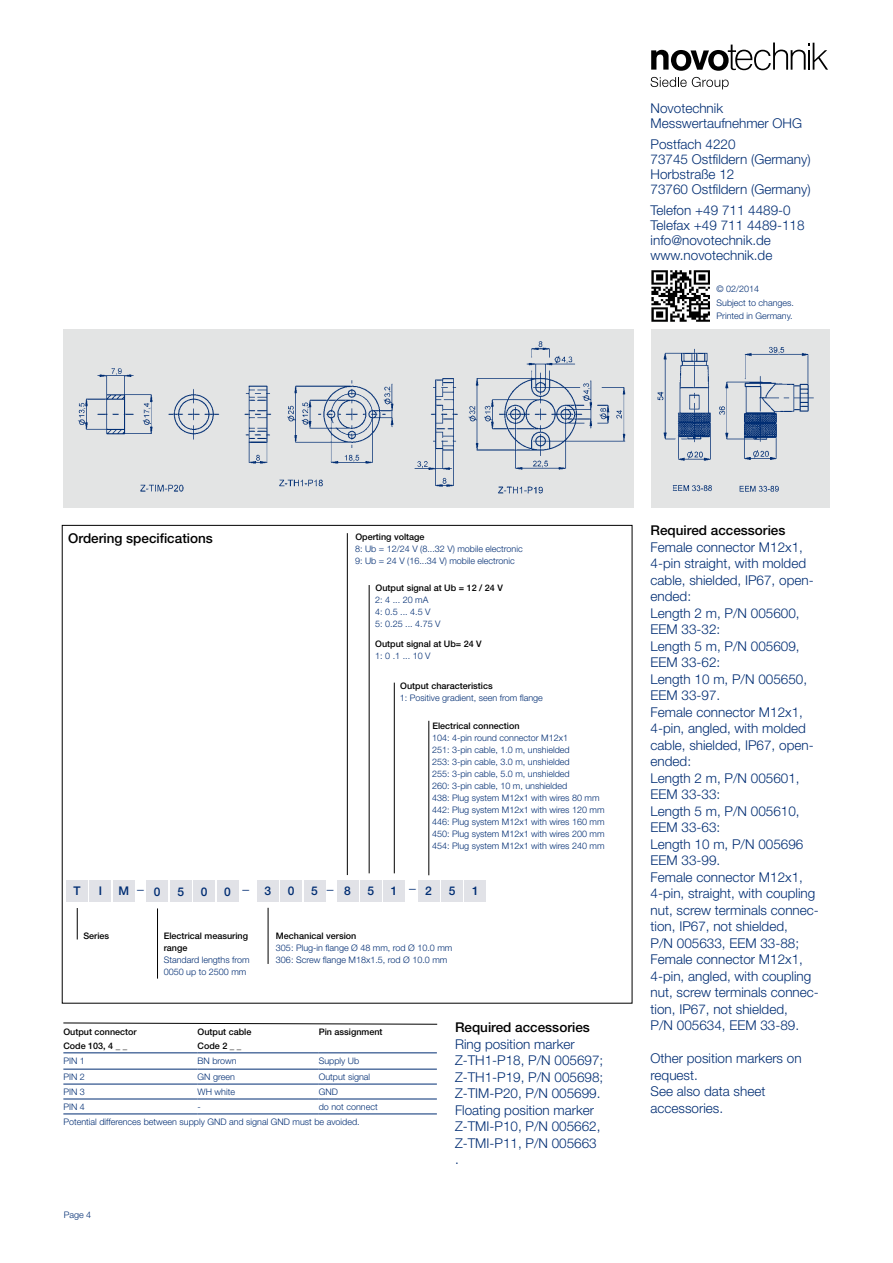
<style>
.page{position:relative;width:893px;height:1263px;background:#fff}
.page>*{position:absolute;margin:0;border:0;box-sizing:border-box;transform-origin:0 0}
.t1{font:300 13.5px/16.5px "Helvetica Neue LT Std";color:#002d73}
.t2{font:500 13.5px "Helvetica Neue LT Std";color:#000}
.t3{font:500 12px "Helvetica Neue LT Std";color:#002d73}
.t4{font:300 9px/12px "Helvetica Neue LT Std";color:#002d73}
.t5{font:500 9px/13.5px "Helvetica Neue LT Std";color:#000}
.s1{font-weight:300;font-size:13.5px}
</style>
<div class="page">
<div style="left:66px;top:880px;width:22px;height:21px;background:#e1e2e7"></div>
<div style="left:90px;top:880px;width:21px;height:21px;background:#e1e2e7"></div>
<div style="left:384px;top:880px;width:21px;height:21px;background:#e1e2e7"></div>
<div style="left:360px;top:880px;width:22px;height:21px;background:#e1e2e7"></div>
<div style="left:337px;top:880px;width:21px;height:21px;background:#e1e2e7"></div>
<div style="left:304px;top:880px;width:21px;height:21px;background:#e1e2e7"></div>
<div style="left:281px;top:880px;width:21px;height:21px;background:#e1e2e7"></div>
<div style="left:257px;top:880px;width:22px;height:21px;background:#e1e2e7"></div>
<div style="left:217px;top:880px;width:21px;height:22px;background:#e1e2e7"></div>
<div style="left:193px;top:880px;width:22px;height:22px;background:#e1e2e7"></div>
<div style="left:170px;top:880px;width:21px;height:22px;background:#e1e2e7"></div>
<div style="left:147px;top:880px;width:21px;height:22px;background:#e1e2e7"></div>
<div style="left:113px;top:880px;width:21px;height:21px;background:#e1e2e7"></div>
<hr style="left:77px;top:908px;width:1px;height:31px;background:#000">
<hr style="left:347px;top:533px;width:1px;height:342px;background:#000">
<hr style="left:268px;top:908px;width:1px;height:56px;background:#000">
<hr style="left:157px;top:908px;width:1px;height:70px;background:#000">
<hr style="left:394px;top:683px;width:1px;height:190px;background:#000">
<hr style="left:369px;top:585px;width:1px;height:288px;background:#000">
<hr style="left:429px;top:721px;width:1px;height:154px;background:#000">
<div style="left:441px;top:880px;width:22px;height:21px;background:#e1e2e7"></div>
<div style="left:418px;top:880px;width:21px;height:21px;background:#e1e2e7"></div>
<div style="left:465px;top:880px;width:21px;height:21px;background:#e1e2e7"></div>
<img style="left:651px;top:270px;width:58px;height:60px">
<img style="left:64px;top:330px;width:570px;height:178px">
<div style="left:651px;top:330px;width:178px;height:178px;background:#e3e4e4"></div>
<img style="left:657px;top:346px;width:157px;height:146px">
<hr style="left:63px;top:1052px;width:135px;height:1px;background:#002d73">
<hr style="left:198px;top:1052px;width:121px;height:1px;background:#002d73">
<hr style="left:319px;top:1052px;width:118px;height:1px;background:#002d73">
<hr style="left:63px;top:1069px;width:135px;height:1px;background:#002d73">
<hr style="left:198px;top:1069px;width:121px;height:1px;background:#002d73">
<hr style="left:319px;top:1069px;width:118px;height:1px;background:#002d73">
<hr style="left:63px;top:1084px;width:135px;height:1px;background:#002d73">
<hr style="left:198px;top:1084px;width:121px;height:1px;background:#002d73">
<hr style="left:319px;top:1084px;width:118px;height:1px;background:#002d73">
<hr style="left:63px;top:1099px;width:135px;height:1px;background:#002d73">
<hr style="left:198px;top:1099px;width:121px;height:1px;background:#002d73">
<hr style="left:319px;top:1099px;width:118px;height:1px;background:#002d73">
<hr style="left:63px;top:1114px;width:135px;height:1px;background:#002d73">
<hr style="left:198px;top:1114px;width:121px;height:1px;background:#002d73">
<hr style="left:319px;top:1114px;width:118px;height:1px;background:#002d73">
<svg style="left:63px;top:1022px;width:375px;height:2px"></svg>
<svg style="left:651px;top:43px;width:177px;height:28px"></svg>
<svg style="left:651px;top:77px;width:78px;height:12px"></svg>
<p class="t1" style="left:651px;top:100px;width:153px;line-height:15px">Novotechnik<br>Messwertaufnehmer OHG</p>
<p class="t1" style="left:651px;top:136px;width:162px;line-height:15px">Postfach 4220<br>73745 Ostfildern (Germany)<br>Horbstraße 12<br>73760 Ostfildern (Germany)</p>
<p class="t1" style="left:651px;top:202px;width:155px;line-height:15px">Telefon +49 711 4489-0<br>Telefax +49 711 4489-118 info@novotechnik.de www.novotechnik.de</p>
<p class="t4" style="left:716px;top:282px;width:79px;line-height:13.5px">© 02/2014<br>Subject to changes.<br>Printed in Germany.</p>
<p class="t2" style="left:68px;top:530px;width:146px">Ordering specifications</p>
<p class="t5" style="left:355px;top:530px;width:71px">Operting voltage</p>
<p class="t4" style="left:355px;top:542px;width:169px">8: Ub = 12/24 V (8...32 V) mobile electronic<br>9: Ub = 24 V (16...34 V) mobile electronic</p>
<p class="t5" style="left:376px;top:581px;width:129px">Output signal at Ub = 12 / 24 V</p>
<p class="t4" style="left:375px;top:594px;width:67px">2: 4 ... 20 mA<br>4: 0.5 ... 4.5 V<br>5: 0.25 ... 4.75 V</p>
<p class="t5" style="left:375px;top:637px;width:108px">Output signal at Ub= 24 V</p>
<p class="t4" style="left:375px;top:649px;width:57px">1: 0 .1 ... 10 V</p>
<p class="t5" style="left:400px;top:679px;width:94px">Output characteristics</p>
<p class="t4" style="left:400px;top:692px;width:145px">1: Positive gradient, seen from flange</p>
<p class="t5" style="left:432px;top:719px;width:89px">Electrical connection</p>
<p class="t4" style="left:432px;top:732px;width:174px">104: 4-pin round connector M12x1<br>251: 3-pin cable, 1.0 m, unshielded<br>253: 3-pin cable, 3.0 m, unshielded<br>255: 3-pin cable, 5.0 m, unshielded<br>260: 3-pin cable, 10 m, unshielded<br>438: Plug system M12x1 with wires 80 mm 442: Plug system M12x1 with wires 120 mm 446: Plug system M12x1 with wires 160 mm 450: Plug system M12x1 with wires 200 mm 454: Plug system M12x1 with wires 240 mm</p>
<p class="t3" style="left:74px;top:884px;width:9px">T</p>
<p class="t3" style="left:99px;top:884px;width:5px">I</p>
<p class="t3" style="left:118px;top:884px;width:44px">M<span class="s1">–</span>0</p>
<p class="t3" style="left:177px;top:884px;width:8px">5</p>
<p class="t3" style="left:201px;top:884px;width:8px">0</p>
<p class="t3" style="left:224px;top:884px;width:49px">0<span class="s1">–</span> 3</p>
<p class="t3" style="left:288px;top:883px;width:8px">0</p>
<p class="t3" style="left:311px;top:883px;width:41px">5<span class="s1">–</span>8</p>
<p class="t3" style="left:368px;top:883px;width:8px">5</p>
<p class="t3" style="left:391px;top:883px;width:8px">1</p>
<p class="t1" style="left:409px;top:880px;width:24px">– <sub>2</sub></p>
<p class="t3" style="left:449px;top:884px;width:8px">5</p>
<p class="t3" style="left:472px;top:884px;width:8px">1</p>
<p class="t5" style="left:83px;top:928px;width:27px">Series</p>
<p class="t5" style="left:164px;top:929px;width:86px;line-height:12px">Electrical measuring range</p>
<p class="t4" style="left:164px;top:953px;width:88px">Standard lengths from<br>0050 up to 2500 mm</p>
<p class="t5" style="left:276px;top:928px;width:82px">Mechanical version</p>
<p class="t4" style="left:276px;top:941px;width:178px">305: Plug-in flange Ø 48 mm, rod Ø 10.0 mm<br>306: Screw flange M18x1.5, rod Ø 10.0 mm</p>
<p class="t5" style="left:63px;top:1025px;width:75px">Output connector<br>Code 103, 4 _ _</p>
<p class="t5" style="left:198px;top:1025px;width:55px">Output cable<br>Code 2 _ _</p>
<p class="t5" style="left:319px;top:1025px;width:65px">Pin assignment</p>
<p class="t4" style="left:63px;top:1054px;width:23px">PIN 1</p>
<p class="t4" style="left:198px;top:1054px;width:41px">BN brown</p>
<p class="t4" style="left:319px;top:1054px;width:42px">Supply Ub</p>
<p class="t4" style="left:63px;top:1070px;width:23px">PIN 2</p>
<p class="t4" style="left:198px;top:1070px;width:39px">GN green</p>
<p class="t4" style="left:319px;top:1070px;width:53px">Output signal</p>
<p class="t4" style="left:63px;top:1085px;width:23px">PIN 3</p>
<p class="t4" style="left:198px;top:1085px;width:39px">WH white</p>
<p class="t4" style="left:319px;top:1085px;width:21px">GND</p>
<p class="t4" style="left:63px;top:1100px;width:23px">PIN 4</p>
<p class="t4" style="left:198px;top:1100px;width:5px">-</p>
<p class="t4" style="left:63px;top:1099px;width:316px;line-height:15px;text-indent:255px">do not connect<br>Potential differences between supply GND and signal GND must be avoided.</p>
<p class="t4" style="left:64px;top:1209px;width:29px">Page 4</p>
<p class="t2" style="left:455px;top:1019px;width:136px">Required accessories</p>
<p class="t1" style="left:455px;top:1035px;width:150px">Ring position marker<br>Z-TH1-P18, P/N 005697;<br>Z-TH1-P19, P/N 005698;<br>Z-TIM-P20, P/N 005699.<br>Floating position marker<br>Z-TMI-P10, P/N 005662,<br>Z-TMI-P11, P/N 005663 .</p>
<p class="t2" style="left:651px;top:522px;width:136px">Required accessories</p>
<p class="t1" style="left:651px;top:538px;width:170px">Female connector M12x1,<br>4-pin straight, with molded cable, shielded, IP67, open&shy;ended:<br>Length 2 m, P/N 005600,<br>EEM 33-32:<br>Length 5 m, P/N 005609,<br>EEM 33-62:<br>Length 10 m, P/N 005650,<br>EEM 33-97.<br>Female connector M12x1,<br>4-pin, angled, with molded cable, shielded, IP67, open&shy;ended:<br>Length 2 m, P/N 005601,<br>EEM 33-33:<br>Length 5 m, P/N 005610,<br>EEM 33-63:<br>Length 10 m, P/N 005696<br>EEM 33-99.<br>Female connector M12x1,<br>4-pin, straight, with coupling nut, screw terminals connec&shy;tion, IP67, not shielded,<br>P/N 005633, EEM 33-88;<br>Female connector M12x1,<br>4-pin, angled, with coupling nut, screw terminals connec&shy;tion, IP67, not shielded,<br>P/N 005634, EEM 33-89.</p>
<p class="t1" style="left:651px;top:1050px;width:153px">Other position markers on request.<br>See also data sheet accessories.</p>
</div>
